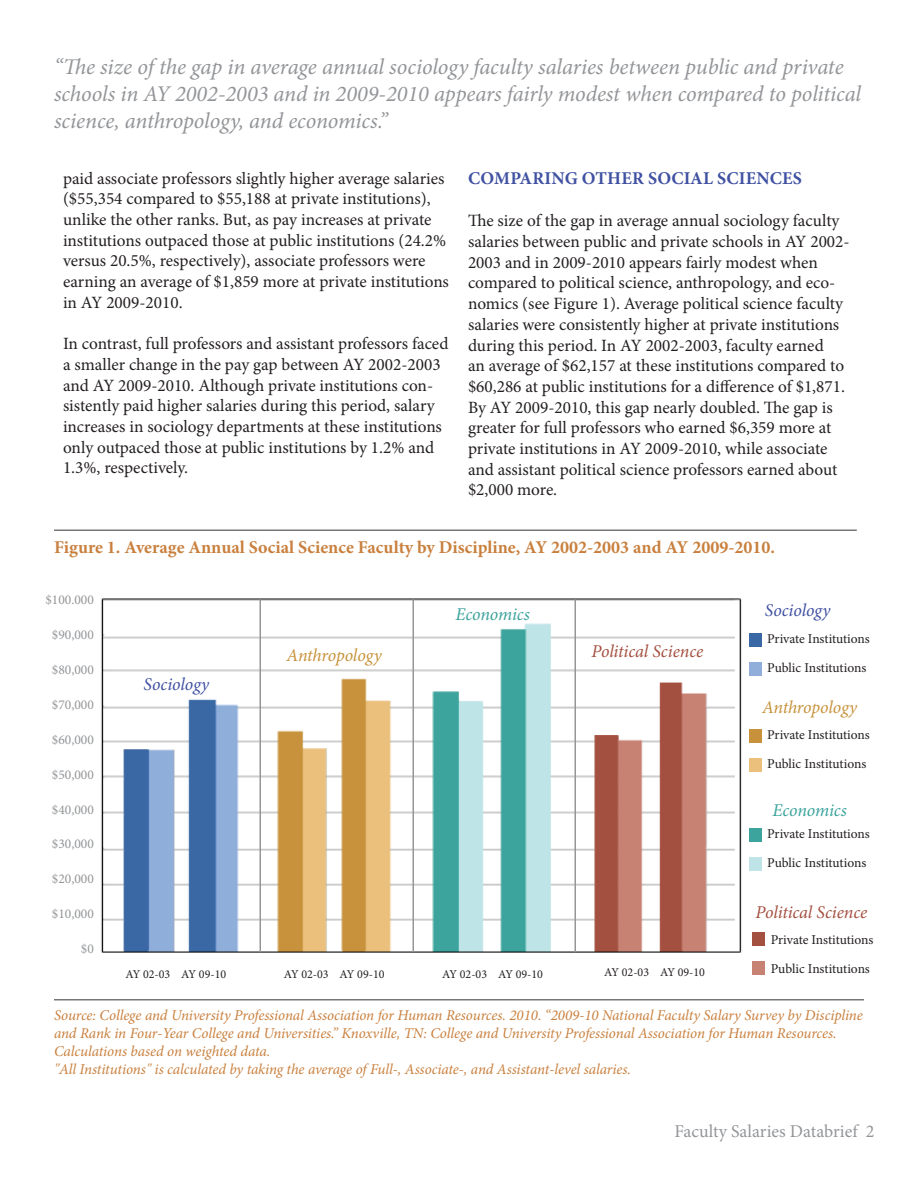
<style>
.page{position:relative;width:918px;height:1188px;background:#fff}
.page>*{position:absolute;margin:0;border:0;box-sizing:border-box;transform-origin:0 0}
.t1{font:italic 22.5px/27px "Minion Pro";letter-spacing:-.005em;color:#939598}
.t2{font:700 18px "Minion Pro";color:#c9803e}
.t3{font:italic 18px "Minion Pro";letter-spacing:-.005em;color:#a45040}
.t4{font:700 18px "Minion Pro";letter-spacing:.01em;color:#4051a2}
.t5{font:18px "Minion Pro";color:#939598}
.t6{font:italic 18px "Minion Pro";letter-spacing:-.01em;color:#c7923b}
.t7{font:italic 18px "Minion Pro";color:#4051a2}
.t8{font:italic 18px "Minion Pro";letter-spacing:-.005em;color:#3ca49c}
.t9{font:17.25px/20.7px "Minion Pro";color:#231f20}
.t10{font:italic 15px/18px "Minion Pro";letter-spacing:-.01em;color:#c9803e}
.t11{font:13.5px/28.8px "Minion Pro";letter-spacing:-.005em;color:#231f20}
.t12{font:13.5px "Minion Pro";color:#939598}
.t13{font:12px "Minion Pro";color:#231f20}
</style>
<div class="page">
<hr style="left:54px;top:999px;width:810px;height:1px;background:#777776">
<hr style="left:54px;top:530px;width:803px;height:1px;background:#777776">
<img style="left:101px;top:598px;width:641px;height:355px">
<div style="left:749px;top:634px;width:13px;height:13px;background:#3a68a5"></div>
<div style="left:749px;top:662px;width:13px;height:14px;background:#91aeda"></div>
<div style="left:749px;top:729px;width:13px;height:14px;background:#c7923b"></div>
<div style="left:749px;top:758px;width:13px;height:13px;background:#ebc07d"></div>
<div style="left:749px;top:828px;width:13px;height:14px;background:#3ca49c"></div>
<div style="left:749px;top:857px;width:13px;height:13px;background:#bee4e7"></div>
<div style="left:753px;top:932px;width:12px;height:14px;background:#a45040"></div>
<div style="left:753px;top:961px;width:12px;height:14px;background:#c78274"></div>
<hr style="left:574px;top:599px;width:2px;height:353px;background:#969696">
<hr style="left:260px;top:599px;width:1px;height:353px;background:#969696">
<hr style="left:412px;top:599px;width:2px;height:353px;background:#969696">
<h1 class="t1" style="left:54px;top:53px;width:809px">“The size of the gap in average annual sociology faculty salaries between public and private schools in AY 2002-2003 and in 2009-2010 appears fairly modest when compared to political science, anthropology, and economics.”</h1>
<p class="t9" style="left:63px;top:168px;width:387px">paid associate professors slightly higher average salaries ($55,354 compared to $55,188 at private institutions), unlike the other ranks. But, as pay increases at private institutions outpaced those at public institutions (24.2% versus 20.5%, respectively), associate professors were earning an average of $1,859 more at private institutions in AY 2009-2010.</p>
<p class="t9" style="left:63px;top:333px;width:387px">In contrast, full professors and assistant professors faced a smaller change in the pay gap between AY 2002-2003 and AY 2009-2010. Although private institutions con&shy;sistently paid higher salaries during this period, salary increases in sociology departments at these institutions only outpaced those at public institutions by 1.2% and 1.3%, respectively.</p>
<p class="t4" style="left:468px;top:166px;width:333px">Comparing Other Social Sciences</p>
<p class="t9" style="left:468px;top:211px;width:383px">The size of the gap in average annual sociology faculty salaries between public and private schools in AY 2002- 2003 and in 2009-2010 appears fairly modest when compared to political science, anthropology, and eco&shy;nomics (see Figure 1). Average political science faculty salaries were consistently higher at private institutions during this period. In AY 2002-2003, faculty earned<br>an average of $62,157 at these institutions compared to $60,286 at public institutions for a difference of $1,871.<br>By AY 2009-2010, this gap nearly doubled. The gap is greater for full professors who earned $6,359 more at private institutions in AY 2009-2010, while associate and assistant political science professors earned about $2,000 more.</p>
<p class="t2" style="left:54px;top:535px;width:723px">Figure 1. Average Annual Social Science Faculty by Discipline, AY 2002-2003 and AY 2009-2010.</p>
<p class="t12" style="left:45px;top:590px;width:50px">$100.000</p>
<p class="t12" style="left:52px;top:625px;width:43px">$90,000</p>
<p class="t12" style="left:52px;top:660px;width:43px">$80,000</p>
<p class="t12" style="left:52px;top:695px;width:43px">$70,000</p>
<p class="t12" style="left:52px;top:730px;width:43px">$60,000</p>
<p class="t12" style="left:52px;top:765px;width:43px">$50,000</p>
<p class="t12" style="left:52px;top:800px;width:43px">$40,000</p>
<p class="t12" style="left:52px;top:835px;width:43px">$30,000</p>
<p class="t12" style="left:52px;top:870px;width:43px">$20,000</p>
<p class="t12" style="left:52px;top:905px;width:43px">$10,000</p>
<p class="t12" style="left:81px;top:940px;width:14px">$0</p>
<p class="t7" style="left:144px;top:672px;width:67px">Sociology</p>
<p class="t6" style="left:287px;top:643px;width:97px">Anthropology</p>
<p class="t8" style="left:455px;top:602px;width:76px">Economics</p>
<p class="t3" style="left:592px;top:639px;width:113px">Political Science</p>
<p class="t13" style="left:125px;top:966px;width:102px">AY 02-03 AY 09-10</p>
<p class="t13" style="left:284px;top:966px;width:102px">AY 02-03 AY 09-10</p>
<p class="t13" style="left:442px;top:966px;width:102px">AY 02-03 AY 09-10</p>
<p class="t13" style="left:604px;top:964px;width:102px">AY 02-03 AY 09-10</p>
<p class="t7" style="left:765px;top:598px;width:67px">Sociology</p>
<p class="t11" style="left:767px;top:625px;width:104px">Private Institutions<br>Public Institutions</p>
<p class="t6" style="left:762px;top:695px;width:97px">Anthropology</p>
<p class="t11" style="left:767px;top:720px;width:104px">Private Institutions<br>Public Institutions</p>
<p class="t8" style="left:772px;top:798px;width:76px">Economics</p>
<p class="t11" style="left:767px;top:819px;width:104px">Private Institutions<br>Public Institutions</p>
<p class="t3" style="left:756px;top:900px;width:113px">Political Science</p>
<p class="t11" style="left:771px;top:925px;width:104px">Private Institutions<br>Public Institutions</p>
<p class="t10" style="left:54px;top:1007px;width:810px">Source: College and University Professional Association for Human Resources. 2010. “2009‐10 National Faculty Salary Survey by Discipline and Rank in Four‐Year College and Universities.” Knoxville, TN: College and University Professional Association for Human Resources.<br>Calculations based on weighted data.<br>"All Institutions" is calculated by taking the average of Full-, Associate-, and Assistant-level salaries.</p>
<p class="t5" style="left:674px;top:1119px;width:202px">Faculty Salaries Databrief 2</p>
</div>
